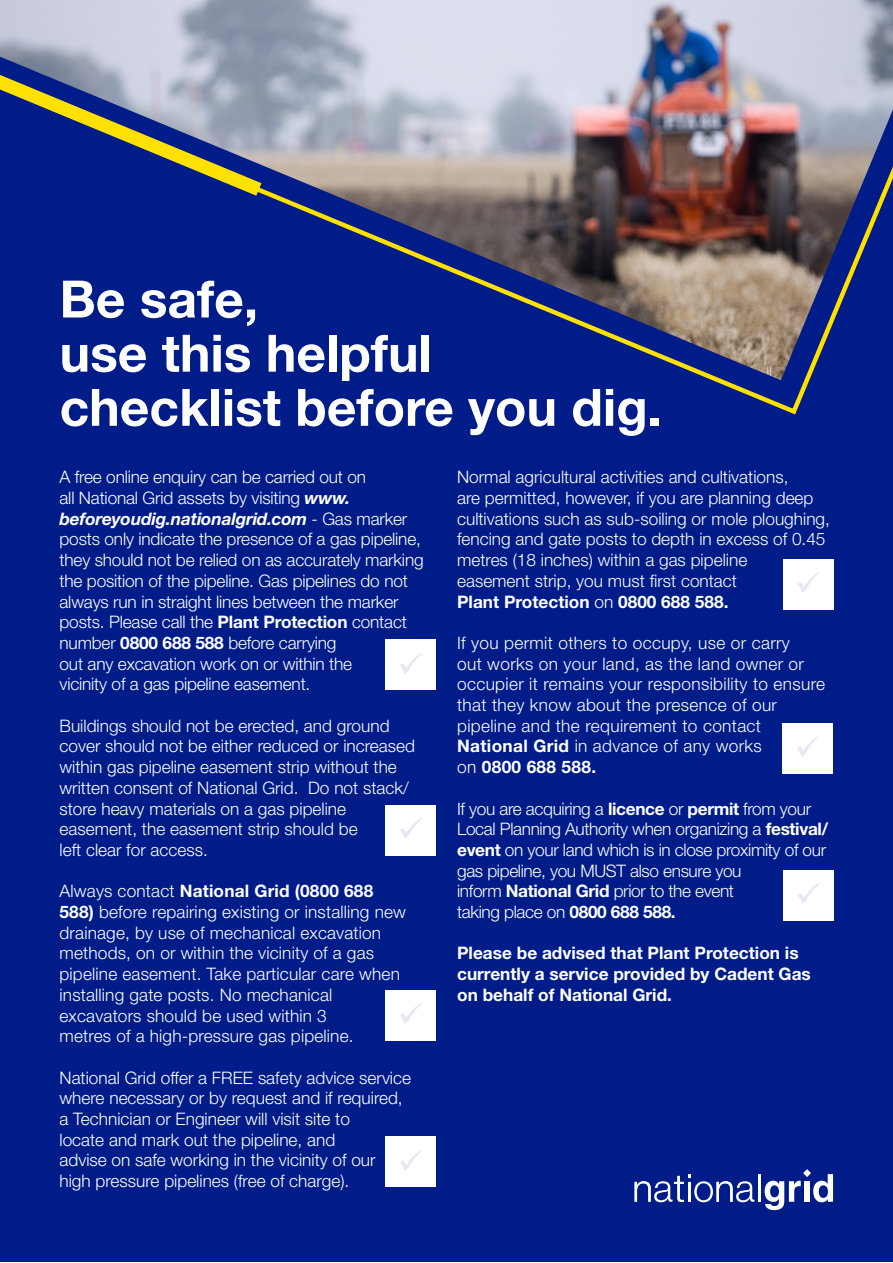
<style>
.page{position:relative;width:893px;height:1263px;background:#fff}
.page>*{position:absolute;margin:0;border:0;box-sizing:border-box;transform-origin:0 0}
.t1{font:700 51.6px/54.2px "Helvetica Neue LT Std";color:#fff}
.t2{font:300 17.25px/20.7px "Helvetica Neue LT Std";color:#fff}
.t3{font:300 17.25px/20.7px "Helvetica Neue LT Std";letter-spacing:.02em;color:#fff}
.t4{font:300 17.25px/20.7px "Helvetica Neue LT Std";letter-spacing:-.02em;color:#fff}
.t5{font:700 17.25px/20.7px "Helvetica Neue LT Std";color:#fff}
.s1{font-weight:700;font-style:italic}
.s2{font-weight:700}
</style>
<div class="page">
<div style="left:0;top:0;width:893px;height:1262px;background:#001c88"></div>
<img style="left:0;top:0;width:893px;height:380px">
<svg style="left:635px;top:1174px;width:119px;height:28px"></svg>
<hr style="left:758px;top:1174px;width:3px;height:28px;background:#fff">
<svg style="left:765px;top:1169px;width:68px;height:41px"></svg>
<div style="left:385px;top:639px;width:51px;height:51px;background:#fff"></div>
<div style="left:385px;top:1136px;width:51px;height:51px;background:#fff"></div>
<div style="left:782px;top:559px;width:51px;height:51px;background:#fff"></div>
<div style="left:782px;top:723px;width:51px;height:51px;background:#fff"></div>
<div style="left:782px;top:870px;width:51px;height:50px;background:#fff"></div>
<div style="left:385px;top:990px;width:51px;height:51px;background:#fff"></div>
<div style="left:385px;top:805px;width:51px;height:51px;background:#fff"></div>
<h1 class="t1" style="left:60px;top:271px;width:604px">Be safe,<br>use this helpful checklist before you dig.</h1>
<p class="t2" style="left:60px;top:466px;width:366px">A free online enquiry can be carried out on<br>all National Grid assets by visiting <span class="s1">www. beforeyoudig.nationalgrid.com</span> - Gas marker posts only indicate the presence of a gas pipeline, they should not be relied on as accurately marking the position of the pipeline. Gas pipelines do not always run in straight lines between the marker posts. Please call the <span class="s2">Plant Protection</span> contact number <span class="s2">0800 688 588</span> before carrying<br>out any excavation work on or within the<br>vicinity of a gas pipeline easement.</p>
<p class="t2" style="left:60px;top:715px;width:357px">Buildings should not be erected, and ground cover should not be either reduced or increased within gas pipeline easement strip without the written consent of National Grid. Do not stack/ store heavy materials on a gas pipeline easement, the easement strip should be<br>left clear for access.</p>
<p class="t2" style="left:60px;top:880px;width:348px">Always contact <span class="s2">National Grid (0800 688<br>588)</span> before repairing existing or installing new drainage, by use of mechanical excavation methods, on or within the vicinity of a gas pipeline easement. Take particular care when installing gate posts. No mechanical excavators should be used within 3<br>metres of a high-pressure gas pipeline.</p>
<p class="t2" style="left:60px;top:1067px;width:353px">National Grid offer a FREE safety advice service where necessary or by request and if required, a Technician or Engineer will visit site to<br>locate and mark out the pipeline, and<br>advise on safe working in the vicinity of our high pressure pipelines (free of charge).</p>
<p class="t2" style="left:457px;top:466px;width:374px">Normal agricultural activities and cultivations,<br>are permitted, however, if you are planning deep cultivations such as sub-soiling or mole ploughing, fencing and gate posts to depth in excess of 0.45 metres (18 inches) within a gas pipeline<br>easement strip, you must first contact<br><span class="s2">Plant Protection</span> on <span class="s2">0800 688 588.</span></p>
<p class="t3" style="left:457px;top:632px;width:370px">If you permit others to occupy, use or carry<br>out works on your land, as the land owner or occupier it remains your responsibility to ensure that they know about the presence of our pipeline and the requirement to contact <span class="s2">National Grid</span> in advance of any works<br>on <span class="s2">0800 688 588.</span></p>
<p class="t4" style="left:457px;top:798px;width:372px">If you are acquiring a <span class="s2">licence</span> or <span class="s2">permit</span> from your Local Planning Authority when organizing a <span class="s2">festival/ event</span> on your land which is in close proximity of our gas pipeline, you MUST also ensure you<br>inform <span class="s2">National Grid</span> prior to the event<br>taking place on <span class="s2">0800 688 588.</span></p>
<p class="t5" style="left:457px;top:942px;width:355px">Please be advised that Plant Protection is currently a service provided by Cadent Gas on behalf of National Grid.</p>
</div>
